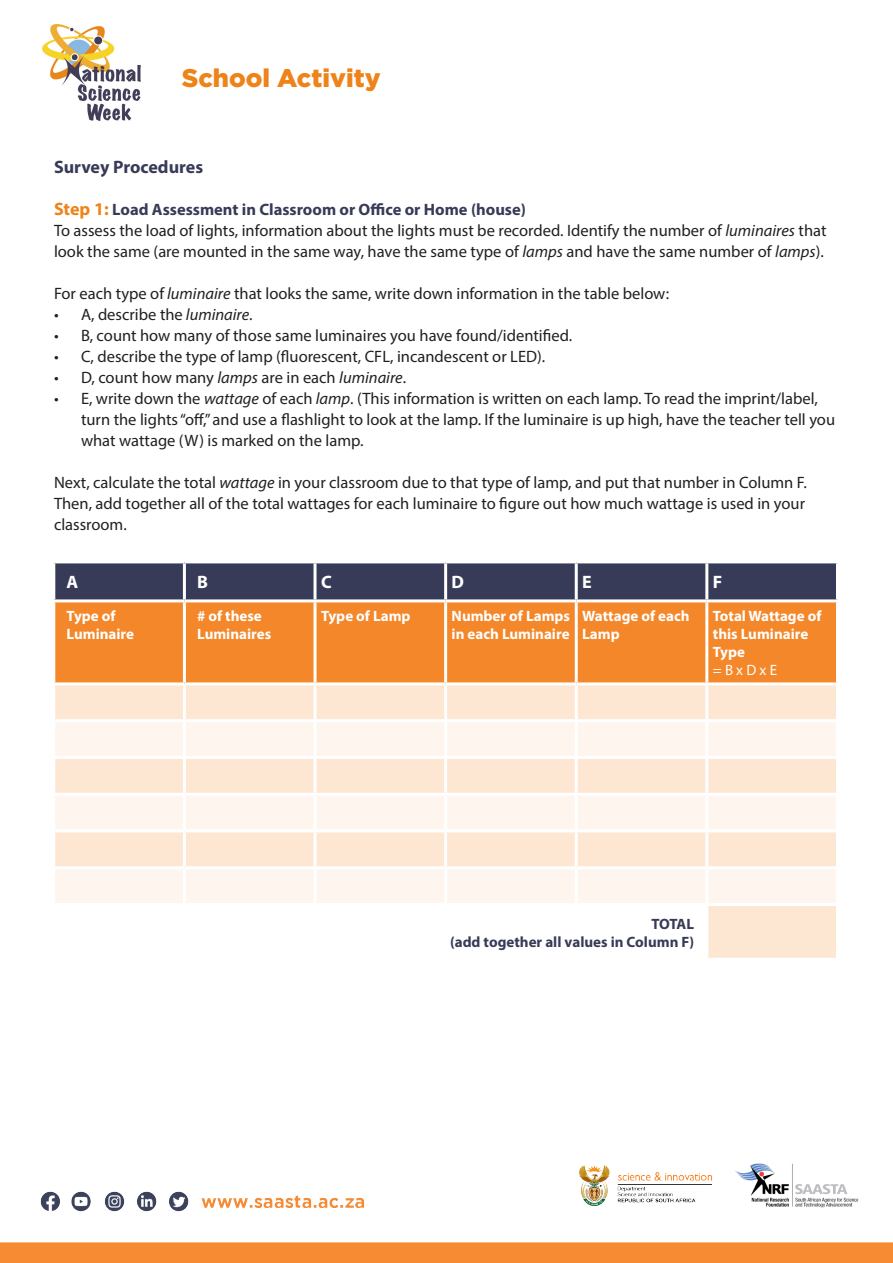
<style>
.page{position:relative;width:893px;height:1263px;background:#fff}
.page>*{position:absolute;margin:0;border:0;box-sizing:border-box;transform-origin:0 0}
.t1{font:900 25.5px "Gotham";color:#ee8319}
.t2{font:700 18px "Myriad Pro";color:#383b57}
.t3{font:700 18px "Myriad Pro";color:#fff}
.t4{font:16.5px/21px "Myriad Pro";color:#231f20}
.t5{font:700 16.5px "Myriad Pro";color:#383b57}
.t6{font:700 15px/18px "Myriad Pro";color:#fff}
.t7{font:700 15px "Myriad Pro";color:#383b57}
.t8{font:15px "Myriad Pro";color:#fff}
.s1{font-size:18px;color:#ee8319}
.s2{font-style:italic}
</style>
<div class="page">
<img style="left:0;top:1163px;width:893px;height:100px">
<img style="left:42px;top:25px;width:98px;height:96px">
<div style="left:55px;top:563px;width:781px;height:36px;background:#383b57"></div>
<div style="left:55px;top:602px;width:781px;height:80px;background:#f38729"></div>
<svg style="left:55px;top:685px;width:781px;height:273px"></svg>
<svg style="left:55px;top:722px;width:781px;height:181px;background:#fdefe3"></svg>
<hr style="left:183px;top:722px;width:3px;height:34px;background:#fff">
<hr style="left:314px;top:722px;width:3px;height:34px;background:#fff">
<hr style="left:444px;top:722px;width:3px;height:34px;background:#fff">
<hr style="left:575px;top:722px;width:3px;height:34px;background:#fff">
<hr style="left:705px;top:722px;width:3px;height:34px;background:#fff">
<hr style="left:183px;top:796px;width:3px;height:33px;background:#fff">
<hr style="left:314px;top:796px;width:3px;height:33px;background:#fff">
<hr style="left:444px;top:796px;width:3px;height:33px;background:#fff">
<hr style="left:575px;top:796px;width:3px;height:33px;background:#fff">
<hr style="left:705px;top:796px;width:3px;height:33px;background:#fff">
<hr style="left:183px;top:602px;width:3px;height:80px;background:#fff">
<hr style="left:314px;top:602px;width:3px;height:80px;background:#fff">
<hr style="left:444px;top:602px;width:3px;height:80px;background:#fff">
<hr style="left:575px;top:602px;width:3px;height:80px;background:#fff">
<hr style="left:705px;top:602px;width:3px;height:80px;background:#fff">
<hr style="left:52px;top:719px;width:132px;height:3px;background:#fff">
<hr style="left:184px;top:719px;width:131px;height:3px;background:#fff">
<hr style="left:183px;top:685px;width:3px;height:34px;background:#fff">
<hr style="left:314px;top:685px;width:3px;height:34px;background:#fff">
<hr style="left:444px;top:685px;width:3px;height:34px;background:#fff">
<hr style="left:575px;top:685px;width:3px;height:34px;background:#fff">
<hr style="left:705px;top:685px;width:3px;height:34px;background:#fff">
<hr style="left:315px;top:719px;width:131px;height:3px;background:#fff">
<hr style="left:446px;top:719px;width:130px;height:3px;background:#fff">
<hr style="left:576px;top:719px;width:131px;height:3px;background:#fff">
<hr style="left:707px;top:719px;width:132px;height:3px;background:#fff">
<hr style="left:52px;top:756px;width:132px;height:3px;background:#fff">
<hr style="left:184px;top:756px;width:131px;height:3px;background:#fff">
<hr style="left:52px;top:793px;width:132px;height:3px;background:#fff">
<hr style="left:184px;top:793px;width:131px;height:3px;background:#fff">
<hr style="left:183px;top:759px;width:3px;height:34px;background:#fff">
<hr style="left:315px;top:756px;width:131px;height:3px;background:#fff">
<hr style="left:314px;top:759px;width:3px;height:34px;background:#fff">
<hr style="left:446px;top:756px;width:130px;height:3px;background:#fff">
<hr style="left:444px;top:759px;width:3px;height:34px;background:#fff">
<hr style="left:576px;top:756px;width:131px;height:3px;background:#fff">
<hr style="left:575px;top:759px;width:3px;height:34px;background:#fff">
<hr style="left:707px;top:756px;width:132px;height:3px;background:#fff">
<hr style="left:705px;top:759px;width:3px;height:34px;background:#fff">
<hr style="left:315px;top:793px;width:131px;height:3px;background:#fff">
<hr style="left:446px;top:793px;width:130px;height:3px;background:#fff">
<hr style="left:576px;top:793px;width:131px;height:3px;background:#fff">
<hr style="left:707px;top:793px;width:132px;height:3px;background:#fff">
<hr style="left:52px;top:829px;width:132px;height:3px;background:#fff">
<hr style="left:184px;top:829px;width:131px;height:3px;background:#fff">
<hr style="left:183px;top:832px;width:3px;height:34px;background:#fff">
<hr style="left:315px;top:829px;width:131px;height:3px;background:#fff">
<hr style="left:314px;top:832px;width:3px;height:34px;background:#fff">
<hr style="left:446px;top:829px;width:130px;height:3px;background:#fff">
<hr style="left:444px;top:832px;width:3px;height:34px;background:#fff">
<hr style="left:576px;top:829px;width:131px;height:3px;background:#fff">
<hr style="left:575px;top:832px;width:3px;height:34px;background:#fff">
<hr style="left:707px;top:829px;width:132px;height:3px;background:#fff">
<hr style="left:705px;top:832px;width:3px;height:34px;background:#fff">
<hr style="left:705px;top:906px;width:3px;height:52px;background:#fff">
<hr style="left:183px;top:563px;width:3px;height:36px;background:#fff">
<hr style="left:314px;top:563px;width:3px;height:36px;background:#fff">
<hr style="left:444px;top:563px;width:3px;height:36px;background:#fff">
<hr style="left:575px;top:563px;width:3px;height:36px;background:#fff">
<hr style="left:705px;top:563px;width:3px;height:36px;background:#fff">
<hr style="left:52px;top:866px;width:132px;height:3px;background:#fff">
<hr style="left:52px;top:903px;width:132px;height:3px;background:#fff">
<hr style="left:184px;top:866px;width:131px;height:3px;background:#fff">
<hr style="left:183px;top:869px;width:3px;height:34px;background:#fff">
<hr style="left:184px;top:903px;width:131px;height:3px;background:#fff">
<hr style="left:315px;top:866px;width:131px;height:3px;background:#fff">
<hr style="left:314px;top:869px;width:3px;height:34px;background:#fff">
<hr style="left:315px;top:903px;width:131px;height:3px;background:#fff">
<hr style="left:446px;top:866px;width:130px;height:3px;background:#fff">
<hr style="left:444px;top:869px;width:3px;height:34px;background:#fff">
<hr style="left:446px;top:903px;width:130px;height:3px;background:#fff">
<hr style="left:576px;top:866px;width:131px;height:3px;background:#fff">
<hr style="left:575px;top:869px;width:3px;height:34px;background:#fff">
<hr style="left:576px;top:903px;width:131px;height:3px;background:#fff">
<hr style="left:707px;top:866px;width:132px;height:3px;background:#fff">
<hr style="left:705px;top:869px;width:3px;height:34px;background:#fff">
<hr style="left:707px;top:903px;width:132px;height:3px;background:#fff">
<p class="t1" style="left:182px;top:63px;width:200px">School Activity</p>
<p class="t2" style="left:54px;top:155px;width:151px">Survey Procedures</p>
<p class="t5" style="left:54px;top:199px;width:474px"><span class="s1">Step 1:</span> Load Assessment in Classroom or Office or Home (house)</p>
<p class="t4" style="left:54px;top:220px;width:774px">To assess the load of lights, information about the lights must be recorded. Identify the number of <span class="s2">luminaires</span> that look the same (are mounted in the same way, have the same type of <span class="s2">lamps</span> and have the same number of <span class="s2">lamps</span>).</p>
<p class="t4" style="left:54px;top:283px;width:617px">For each type of <span class="s2">luminaire</span> that looks the same, write down information in the table below:</p>
<p class="t4" style="left:54px;top:304px;width:200px">• A, describe the <span class="s2">luminaire</span>.</p>
<p class="t4" style="left:54px;top:325px;width:520px">• B, count how many of those same luminaires you have found/identified.</p>
<p class="t4" style="left:54px;top:346px;width:493px">• C, describe the type of lamp (fluorescent, CFL, incandescent or LED).</p>
<p class="t4" style="left:54px;top:367px;width:354px">• D, count how many <span class="s2">lamps</span> are in each <span class="s2">luminaire</span>.</p>
<p class="t4" style="left:81px;top:388px;width:756px;text-indent:-27px">• E, write down the <span class="s2">wattage</span> of each <span class="s2">lamp</span>. (This information is written on each lamp. To read the imprint/label, turn the lights “off,” and use a flashlight to look at the lamp. If the luminaire is up high, have the teacher tell you what wattage (W) is marked on the lamp.</p>
<p class="t4" style="left:54px;top:472px;width:754px;text-align:justify">Next, calculate the total <span class="s2">wattage</span> in your classroom due to that type of lamp, and put that number in Column F.<br>Then, add together all of the total wattages for each luminaire to figure out how much wattage is used in your classroom.</p>
<p class="t3" style="left:67px;top:570px;width:13px">A</p>
<p class="t3" style="left:197px;top:570px;width:12px">B</p>
<p class="t3" style="left:321px;top:570px;width:12px">C</p>
<p class="t3" style="left:452px;top:570px;width:14px">D</p>
<p class="t3" style="left:582px;top:570px;width:11px">E</p>
<p class="t3" style="left:713px;top:570px;width:11px">F</p>
<p class="t6" style="left:67px;top:606px;width:51px">Type of</p>
<p class="t6" style="left:67px;top:624px;width:69px">Luminaire</p>
<p class="t6" style="left:197px;top:606px;width:66px"># of these</p>
<p class="t6" style="left:197px;top:624px;width:76px">Luminaires</p>
<p class="t6" style="left:321px;top:606px;width:91px">Type of Lamp</p>
<p class="t6" style="left:452px;top:606px;width:120px">Number of Lamps in each Luminaire</p>
<p class="t6" style="left:582px;top:606px;width:109px">Wattage of each<br>Lamp</p>
<p class="t6" style="left:713px;top:606px;width:110px">Total Wattage of this Luminaire<br>Type</p>
<p class="t8" style="left:713px;top:660px;width:66px">= B x D x E</p>
<p class="t7" style="left:651px;top:914px;width:44px">TOTAL</p>
<p class="t7" style="left:450px;top:932px;width:246px">(add together all values in Column F)</p>
</div>
